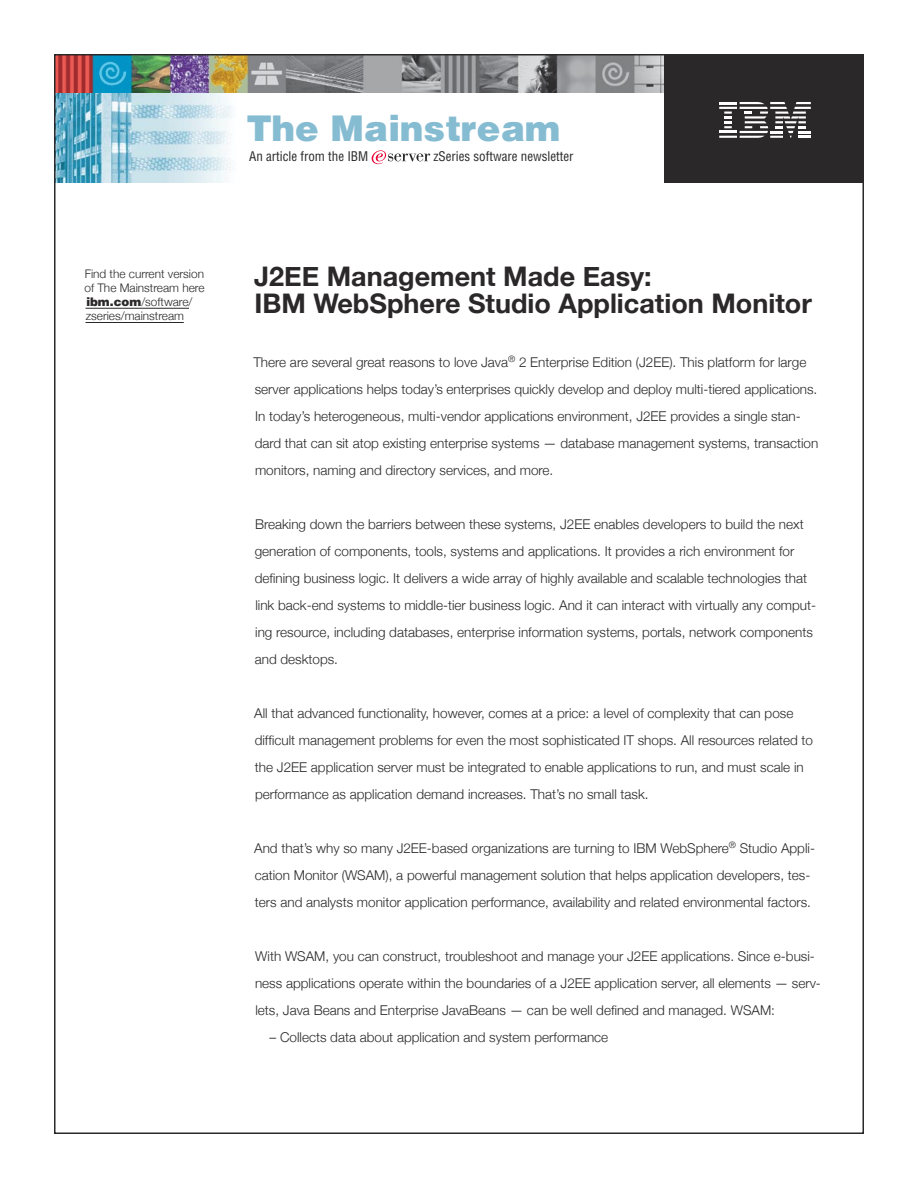
<style>
.page{position:relative;width:918px;height:1188px;background:#fff}
.page>*{position:absolute;margin:0;border:0;box-sizing:border-box;transform-origin:0 0}
.t1{font:900 35.4px "IBM Helvetica";color:#86bcd2}
.Body_Copy{font:700 27px "Helvetica Neue";color:#2a2828}
.Body_Copy-2{font:300 13.5px/27px "Helvetica Neue";color:#2a2828}
.Bulleted_Copy{font:300 13.5px "Helvetica Neue";color:#2a2828}
.t2{font:condensed 13.05px "Helvetica";color:#2a2828}
.t3{font:300 11.85px/14.2px "Helvetica Neue";color:#2a2828}
.s1{font-family:"IBM Helvetica";font-weight:900}
</style>
<div class="page">
<img style="left:57px;top:93px;width:175px;height:89px">
<img style="left:57px;top:57px;width:608px;height:36px">
<svg style="left:372px;top:150px;width:58px;height:14px"></svg>
<div style="left:665px;top:54px;width:199px;height:129px;background:#2a2828"></div>
<svg style="left:719px;top:102px;width:92px;height:36px"></svg>
<hr style="left:86px;top:308px;width:103px;height:1px;background:#2a2828">
<hr style="left:86px;top:322px;width:98px;height:1px;background:#2a2828">
<p class="t3" style="left:84px;top:266px;width:122px">Find the current version of The Mainstream here <span class="s1">ibm.com</span>/software/ zseries/mainstream</p>
<p class="t1" style="left:246px;top:105px;width:315px">The Mainstream</p>
<p class="t2" style="left:249px;top:148px;width:121px">An article from the IBM</p>
<p class="t2" style="left:433px;top:148px;width:142px">zSeries software newsletter</p>
<p class="Body_Copy" style="left:254px;top:259px;width:399px">J2EE Management Made Easy:</p>
<p class="Body_Copy" style="left:255px;top:286px;width:559px">IBM WebSphere Studio Application Monitor</p>
<p class="Body_Copy-2" style="left:253px;top:348px;width:566px">There are several great reasons to love Java<sup>®</sup> 2 Enterprise Edition (J2EE). This platform for large server applications helps today’s enterprises quickly develop and deploy multi-tiered applications.<br>In today’s heterogeneous, multi-vendor applications environment, J2EE provides a single stan&shy;dard that can sit atop existing enterprise systems — database management systems, transaction monitors, naming and directory services, and more.</p>
<p class="Body_Copy-2" style="left:255px;top:510px;width:563px">Breaking down the barriers between these systems, J2EE enables developers to build the next generation of components, tools, systems and applications. It provides a rich environment for defining business logic. It delivers a wide array of highly available and scalable technologies that link back-end systems to middle-tier business logic. And it can interact with virtually any comput&shy;ing resource, including databases, enterprise information systems, portals, network components and desktops.</p>
<p class="Body_Copy-2" style="left:254px;top:699px;width:560px">All that advanced functionality, however, comes at a price: a level of complexity that can pose difficult management problems for even the most sophisticated IT shops. All resources related to the J2EE application server must be integrated to enable applications to run, and must scale in performance as application demand increases. That’s no small task.</p>
<p class="Body_Copy-2" style="left:254px;top:834px;width:562px">And that’s why so many J2EE-based organizations are turning to IBM WebSphere<sup>®</sup> Studio Appli&shy;cation Monitor (WSAM), a powerful management solution that helps application developers, tes&shy;ters and analysts monitor application performance, availability and related environmental factors.</p>
<p class="Body_Copy-2" style="left:255px;top:942px;width:567px">With WSAM, you can construct, troubleshoot and manage your J2EE applications. Since e-busi&shy;ness applications operate within the boundaries of a J2EE application server, all elements — serv&shy;lets, Java Beans and Enterprise JavaBeans — can be well defined and managed. WSAM:</p>
<p class="Bulleted_Copy" style="left:269px;top:1029px;width:340px">– Collects data about application and system performance</p>
</div>
